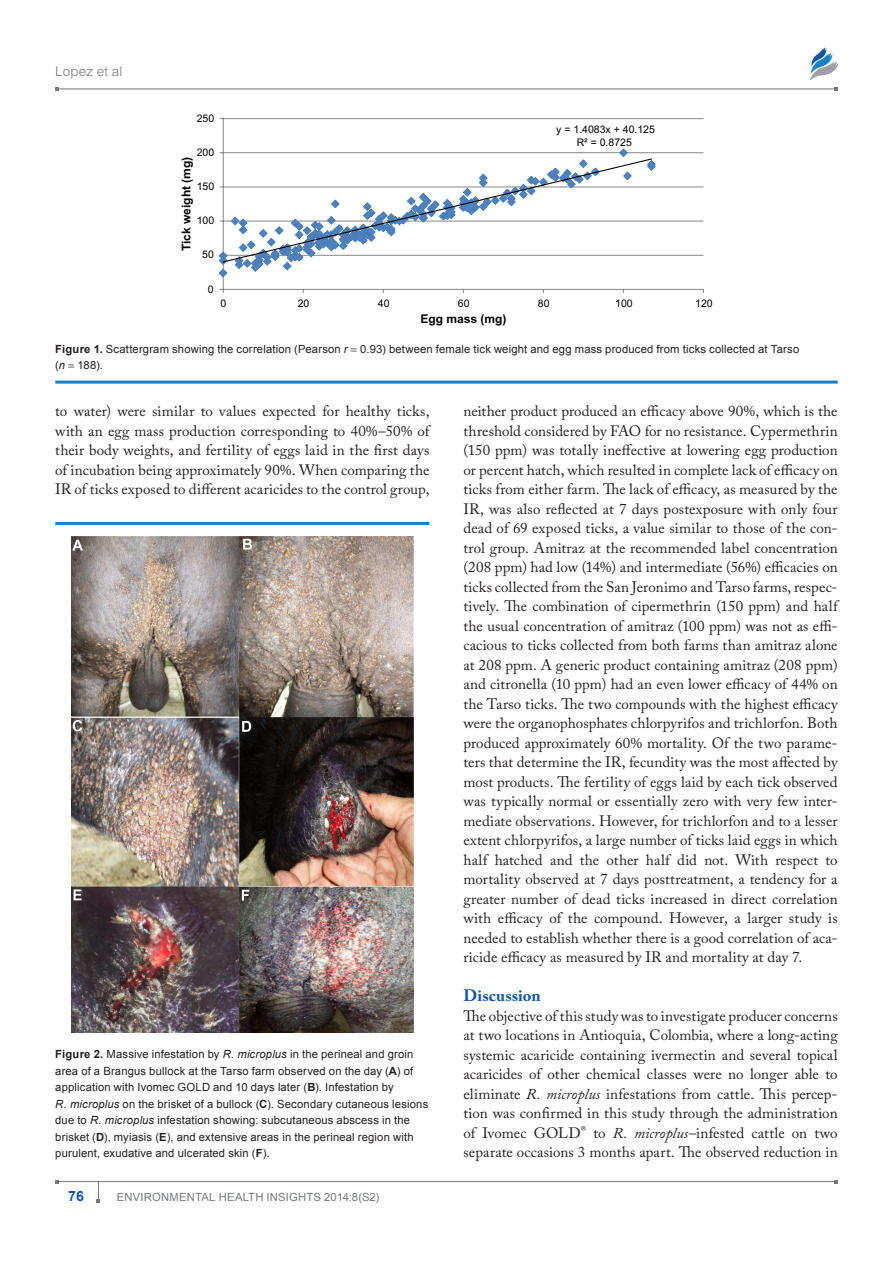
<style>
.page{position:relative;width:893px;height:1263px;background:#fff}
.page>*{position:absolute;margin:0;border:0;box-sizing:border-box;transform-origin:0 0}
.t1{font:700 16.5px "Adobe Caslon Pro";color:#1055a4}
.TxF{font:15px/19.5px "Adobe Caslon Pro";letter-spacing:.005em;color:#231f20;text-align:justify}
.t2{font:700 14.25px "Arial";color:#1055a4}
.t3{font:300 13.5px "Arial MT Std";letter-spacing:.005em;color:#76787b}
.t4{font:700 12px "Arial";color:#000}
.FigC{font:11.25px/16.5px "Arial";letter-spacing:.015em;color:#231f20}
.t5{font:11.25px "Arial";letter-spacing:.015em;color:#76787b}
.t6{font:10.5px/12.6px "Arial";color:#000;text-align:center}
.s1{font-weight:700}
.s2{font-style:italic}
</style>
<div class="page">
<hr style="left:57px;top:89px;width:779px;height:1px;background:#76787b">
<hr style="left:57px;top:1181px;width:779px;height:1px;background:#76787b">
<img style="left:810px;top:47px;width:29px;height:33px">
<svg style="left:97px;top:1182px;width:3px;height:20px"></svg>
<hr style="left:55px;top:381px;width:783px;height:3px;background:#1582c5">
<hr style="left:223px;top:118px;width:480px;height:1px;background:#868686">
<hr style="left:223px;top:152px;width:480px;height:1px;background:#868686">
<hr style="left:223px;top:187px;width:480px;height:1px;background:#868686">
<hr style="left:223px;top:221px;width:480px;height:1px;background:#868686">
<hr style="left:223px;top:255px;width:480px;height:1px;background:#868686">
<hr style="left:223px;top:119px;width:1px;height:170px;background:#868686">
<hr style="left:223px;top:289px;width:481px;height:1px;background:#868686">
<svg style="left:618px;top:148px;width:11px;height:9px"></svg>
<svg style="left:653px;top:161px;width:3px;height:9px"></svg>
<svg style="left:218px;top:152px;width:383px;height:126px"></svg>
<svg style="left:222px;top:158px;width:431px;height:105px"></svg>
<hr style="left:55px;top:522px;width:374px;height:3px;background:#1582c5">
<img style="left:71px;top:536px;width:342px;height:496px">
<p class="t3" style="left:55px;top:63px;width:69px">Lopez et al</p>
<p class="t6" style="left:197px;top:112px;width:19px">250</p>
<p class="t6" style="left:197px;top:146px;width:19px">200</p>
<p class="t4" style="left:179px;top:251px;width:96px;rotate:-90deg">Tick weight (mg)</p>
<p class="t6" style="left:197px;top:180px;width:19px">150</p>
<p class="t6" style="left:197px;top:214px;width:19px">100</p>
<p class="t6" style="left:202px;top:249px;width:13px">50</p>
<p class="t6" style="left:208px;top:283px;width:7px">0</p>
<p class="t6" style="left:556px;top:123px;width:100px">y = 1.4083x + 40.125<br>R² = 0.8725</p>
<p class="t6" style="left:220px;top:297px;width:7px">0</p>
<p class="t6" style="left:298px;top:297px;width:13px">20</p>
<p class="t6" style="left:378px;top:297px;width:13px">40</p>
<p class="t6" style="left:458px;top:297px;width:13px">60</p>
<p class="t6" style="left:538px;top:297px;width:13px">80</p>
<p class="t6" style="left:615px;top:297px;width:19px">100</p>
<p class="t6" style="left:695px;top:297px;width:19px">120</p>
<p class="t4" style="left:420px;top:312px;width:88px">Egg mass (mg)</p>
<p class="FigC" style="left:55px;top:341px;width:745px"><span class="s1">Figure 1.</span> Scattergram showing the correlation (Pearson <span class="s2">r</span> 0.93) between female tick weight and egg mass produced from ticks collected at Tarso (<span class="s2">n</span> 188).</p>
<h2 class="TxF" style="left:55px;top:401px;width:376px">to water) were similar to values expected for healthy ticks, with an egg mass production corresponding to 40%–50% of their body weights, and fertility of eggs laid in the first days of incubation being approximately 90%. When comparing the IR of ticks exposed to different acaricides to the control group,</h2>
<p class="FigC" style="left:55px;top:1046px;width:374px"><span class="s1">Figure 2.</span> M assive infestation by <span class="s2">R. microplus</span> in the perineal and groin area of a Brangus bullock at the Tarso farm observed on the day (<span class="s1">A</span>) of application with Ivomec GOLD and 10 days later (<span class="s1">B</span>). I nfestation by<br><span class="s2">R. microplus</span> on the brisket of a bullock (<span class="s1">C</span>). Secondary cutaneous lesions due to <span class="s2">R. microplus</span> infestation showing: subcutaneous abscess in the brisket (<span class="s1">D</span>), myiasis (<span class="s1">E</span>), and extensive areas in the perineal region with purulent, exudative and ulcerated skin (<span class="s1">F</span>).</p>
<p class="t2" style="left:68px;top:1186px;width:17px">76</p>
<p class="t5" style="left:117px;top:1189px;width:264px">Environmental Health I nsights 2014:8(S2)</p>
<h2 class="TxF" style="left:463px;top:401px;width:376px">neither product produced an efficacy above 90%, which is the threshold considered by FAO for no resistance. Cypermethrin (150 ppm) was totally ineffective at lowering egg production or percent hatch, which resulted in complete lack of efficacy on ticks from either farm. The lack of efficacy, as measured by the IR, was also reflected at 7 days postexposure with only four dead of 69 exposed ticks, a value similar to those of the con&shy;trol group. Amitraz at the recommended label concentration (208 ppm) had low (14%) and intermediate (56%) efficacies on ticks collected from the San Jeronimo and Tarso farms, respec&shy;tively. The combination of cipermethrin (150 ppm) and half the usual concentration of amitraz (100 ppm) was not as effi&shy;cacious to ticks collected from both farms than amitraz alone at 208 ppm. A generic product containing amitraz (208 ppm) and citronella (10 ppm) had an even lower efficacy of 44% on the Tarso ticks. The two compounds with the highest efficacy were the organophosphates chlorpyrifos and trichlorfon. Both produced approximately 60% mortality. Of the two parame&shy;ters that determine the IR, fecundity was the most affected by most products. The fertility of eggs laid by each tick observed was typically normal or essentially zero with very few inter&shy;mediate observations. However, for trichlorfon and to a lesser extent chlorpyrifos, a large number of ticks laid eggs in which half hatched and the other half did not. With respect to mortality observed at 7 days posttreatment, a tendency for a greater number of dead ticks increased in direct correlation with efficacy of the compound. However, a larger study is needed to establish whether there is a good correlation of aca&shy;ricide efficacy as measured by IR and mortality at day 7.</h2>
<h1 class="t1" style="left:463px;top:986px;width:79px">Discussion</h1>
<p class="TxF" style="left:463px;top:1006px;width:376px">The objective of this study was to investigate producer concerns at two locations in Antioquia, Colombia, where a long-acting systemic acaricide containing ivermectin and several topical acaricides of other chemical classes were no longer able to eliminate <span class="s2">R. microplus</span> infestations from cattle. This percep&shy;tion was confirmed in this study through the administration of Ivomec GOLD<sup>®</sup> to <span class="s2">R. microplus</span>–infested cattle on two separate occasions 3 months apart. The observed reduction in</p>
</div>
